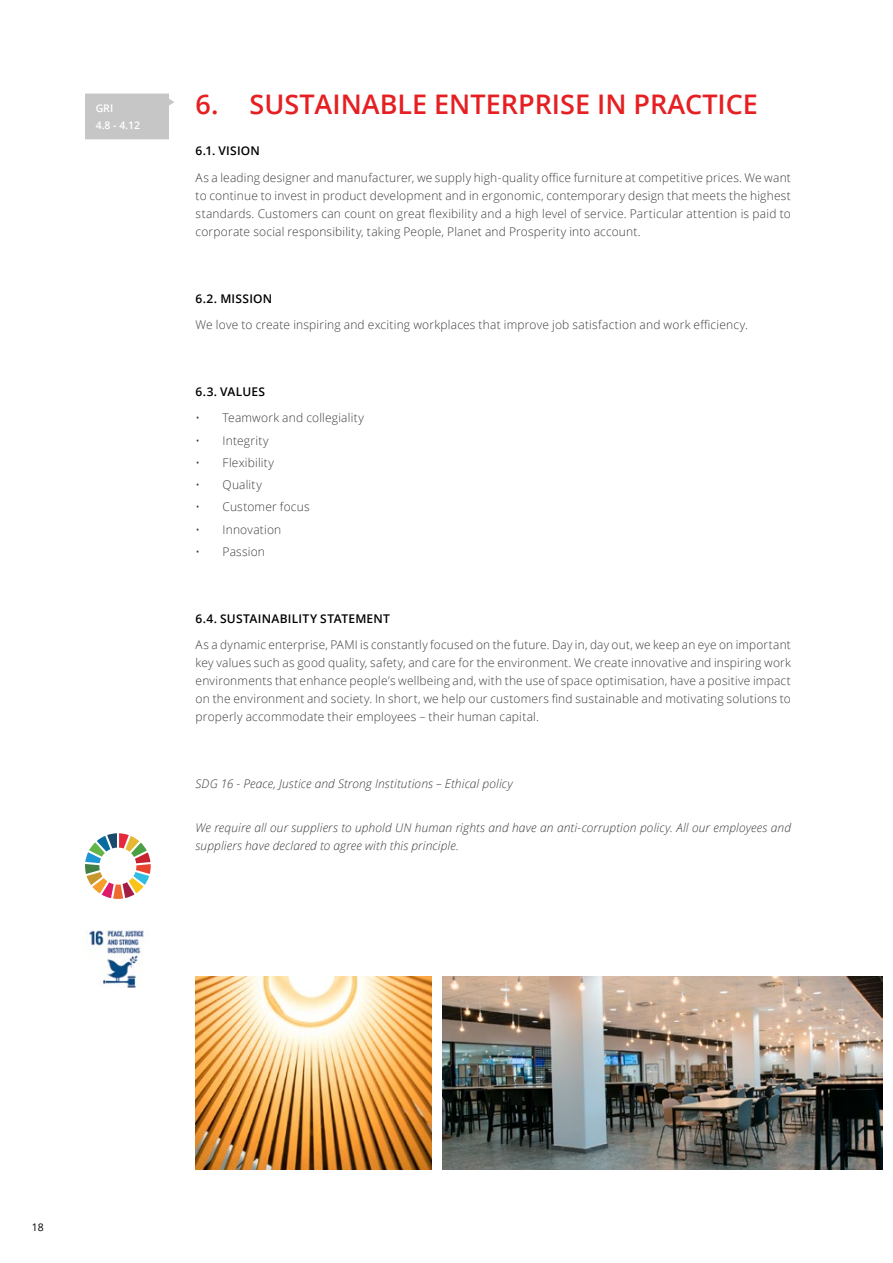
<style>
.page{position:relative;width:893px;height:1263px;background:#fff}
.page>*{position:absolute;margin:0;border:0;box-sizing:border-box;transform-origin:0 0}
.t1{font:600 27px "Open Sans";color:#e51f22}
.t2{font:300 12px/18px "Open Sans";letter-spacing:.015em;color:#3c3c3b;text-align:justify}
.t3{font:italic 300 12px/18px "Open Sans";letter-spacing:.01em;color:#3c3c3b}
.t4{font:600 12px "Open Sans";letter-spacing:.02em;color:#000}
.t5{font:600 10.5px "Open Sans";color:#fff}
.t6{font:10.5px "Open Sans";color:#000}
</style>
<div class="page">
<img style="left:196px;top:977px;width:236px;height:192px">
<hr style="left:892px;top:977px;width:1px;height:192px;background:#ededed">
<img style="left:442px;top:977px;width:440px;height:192px">
<svg style="left:85px;top:833px;width:66px;height:66px"></svg>
<img style="left:89px;top:931px;width:55px;height:56px">
<div style="left:85px;top:94px;width:89px;height:45px;background:#c6c6c6"></div>
<p class="t5" style="left:96px;top:101px;width:19px">GRI</p>
<h1 class="t1" style="left:196px;top:86px;width:564px">6. SUSTAINABLE ENTERPRISE IN PRACTICE</h1>
<p class="t5" style="left:96px;top:118px;width:46px">4.8 - 4.12</p>
<p class="t4" style="left:196px;top:143px;width:66px">6.1. VISION</p>
<p class="t2" style="left:196px;top:168px;width:597px">As a leading designer and manufacturer, we supply high-quality office furniture at competitive prices. We want to continue to invest in product development and in ergonomic, contemporary design that meets the highest standards. Customers can count on great flexibility and a high level of service. Particular attention is paid to corporate social responsibility, taking People, Planet and Prosperity into account.</p>
<p class="t4" style="left:196px;top:290px;width:78px">6.2. MISSION</p>
<p class="t2" style="left:196px;top:315px;width:554px">We love to create inspiring and exciting workplaces that improve job satisfaction and work efficiency.</p>
<p class="t4" style="left:196px;top:383px;width:71px">6.3. VALUES</p>
<p class="t2" style="left:196px;top:409px;width:170px">• Teamwork and collegiality</p>
<p class="t2" style="left:196px;top:431px;width:75px">• Integrity</p>
<p class="t2" style="left:196px;top:453px;width:80px">• Flexibility</p>
<p class="t2" style="left:196px;top:475px;width:68px">• Quality</p>
<p class="t2" style="left:196px;top:498px;width:116px">• Customer focus</p>
<p class="t2" style="left:196px;top:520px;width:87px">• Innovation</p>
<p class="t2" style="left:196px;top:542px;width:71px">• Passion</p>
<p class="t4" style="left:196px;top:610px;width:196px">6.4. SUSTAINABILITY STATEMENT</p>
<p class="t2" style="left:196px;top:635px;width:597px">As a dynamic enterprise, PAMI is constantly focused on the future. Day in, day out, we keep an eye on important key values such as good quality, safety, and care for the environment. We create innovative and inspiring work environments that enhance people’s wellbeing and, with the use of space optimisation, have a positive impact on the environment and society. In short, we help our customers find sustainable and motivating solutions to properly accommodate their employees – their human capital.</p>
<p class="t3" style="left:196px;top:774px;width:319px">SDG 16 - Peace, Justice and Strong Institutions – Ethical policy</p>
<p class="t3" style="left:196px;top:819px;width:597px">We require all our suppliers to uphold UN human rights and have an anti-corruption policy. All our employees and suppliers have declared to agree with this principle.</p>
<p class="t6" style="left:32px;top:1220px;width:14px">18</p>
</div>
